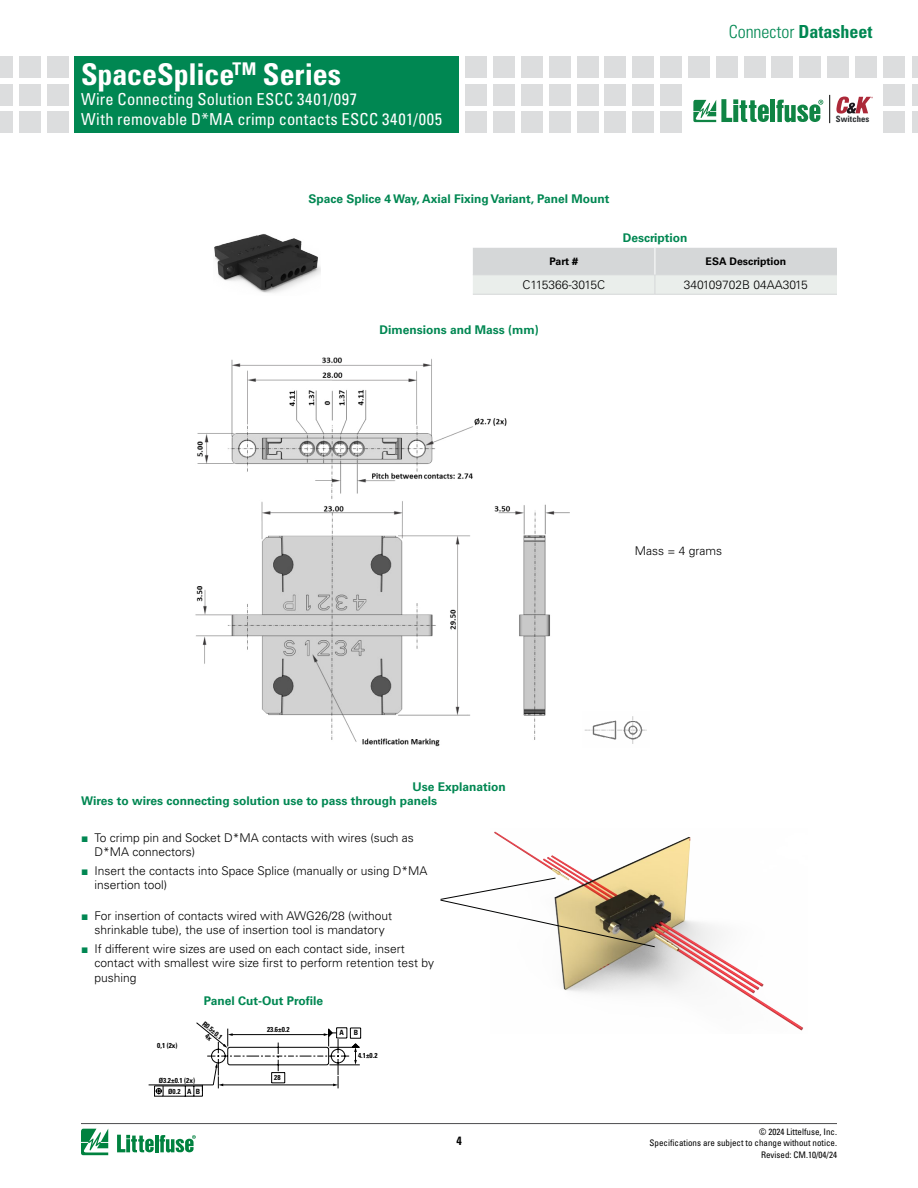
<style>
.page{position:relative;width:918px;height:1188px;background:#fff}
.page>*{position:absolute;margin:0;border:0;box-sizing:border-box;transform-origin:0 0}
.t1{font:700 condensed 30px "Univers LT Std";letter-spacing:-.005em;color:#fff}
.t2{font:300 condensed 18px "Univers LT Std";color:#008752}
.t3{font:condensed 16.5px/19.8px "Univers LT Std";letter-spacing:.015em;color:#fff}
.t4{font:700 12.3px "Arial";color:#000}
.t5{font:300 12px/14.4px "Univers LT Std";color:#000}
.t6{font:700 12px/14.4px "Univers LT Std";color:#008752}
.t7{font:700 condensed 12px "Univers LT Std";color:#000}
.t8{font:700 10.5px "Univers LT Std";color:#000}
.t9{font:condensed 9px/10.8px "Univers LT Std";color:#000;text-align:right}
.t10{font:700 condensed 8.7px "Univers LT Std";color:#292c2f}
.t11{font:italic 7.95px "Arial";color:#000}
.t12{font:700 condensed 7.2px "Univers LT Std";color:#000}
.s1{font-weight:700}
.s2{font-family:"Arial";font-weight:400;color:#008752}
</style>
<div class="page">
<hr style="left:81px;top:1123px;width:756px;height:1px;background:#4d4d4f">
<svg style="left:81px;top:1129px;width:27px;height:26px"></svg>
<hr style="left:155px;top:1135px;width:3px;height:17px;background:#00823f">
<svg style="left:160px;top:1135px;width:36px;height:18px"></svg>
<svg style="left:117px;top:1135px;width:37px;height:17px"></svg>
<div style="left:75px;top:56px;width:384px;height:77px;background:#008752"></div>
<div style="left:47px;top:56px;width:21px;height:21px;background:#dcddde"></div>
<div style="left:47px;top:84px;width:21px;height:21px;background:#dcddde"></div>
<div style="left:47px;top:112px;width:21px;height:21px;background:#dcddde"></div>
<div style="left:19px;top:56px;width:21px;height:21px;background:#dcddde"></div>
<div style="left:19px;top:84px;width:21px;height:21px;background:#dcddde"></div>
<div style="left:19px;top:112px;width:21px;height:21px;background:#dcddde"></div>
<div style="left:0;top:56px;width:13px;height:21px;background:#dcddde"></div>
<div style="left:0;top:84px;width:13px;height:21px;background:#dcddde"></div>
<div style="left:0;top:112px;width:13px;height:21px;background:#dcddde"></div>
<div style="left:883px;top:56px;width:22px;height:21px;background:#dcddde"></div>
<div style="left:883px;top:84px;width:22px;height:21px;background:#dcddde"></div>
<div style="left:883px;top:112px;width:22px;height:21px;background:#dcddde"></div>
<div style="left:466px;top:56px;width:21px;height:21px;background:#dcddde"></div>
<div style="left:466px;top:84px;width:21px;height:21px;background:#dcddde"></div>
<div style="left:466px;top:112px;width:21px;height:21px;background:#dcddde"></div>
<div style="left:493px;top:56px;width:22px;height:21px;background:#dcddde"></div>
<div style="left:493px;top:84px;width:22px;height:21px;background:#dcddde"></div>
<div style="left:493px;top:112px;width:22px;height:21px;background:#dcddde"></div>
<div style="left:521px;top:56px;width:22px;height:21px;background:#dcddde"></div>
<div style="left:521px;top:84px;width:22px;height:21px;background:#dcddde"></div>
<div style="left:521px;top:112px;width:22px;height:21px;background:#dcddde"></div>
<div style="left:549px;top:56px;width:21px;height:21px;background:#dcddde"></div>
<div style="left:549px;top:84px;width:21px;height:21px;background:#dcddde"></div>
<div style="left:549px;top:112px;width:21px;height:21px;background:#dcddde"></div>
<div style="left:577px;top:56px;width:21px;height:21px;background:#dcddde"></div>
<div style="left:577px;top:84px;width:21px;height:21px;background:#dcddde"></div>
<div style="left:577px;top:112px;width:21px;height:21px;background:#dcddde"></div>
<div style="left:605px;top:56px;width:21px;height:21px;background:#dcddde"></div>
<div style="left:605px;top:84px;width:21px;height:21px;background:#dcddde"></div>
<div style="left:605px;top:112px;width:21px;height:21px;background:#dcddde"></div>
<div style="left:633px;top:56px;width:21px;height:21px;background:#dcddde"></div>
<div style="left:633px;top:84px;width:21px;height:21px;background:#dcddde"></div>
<div style="left:633px;top:112px;width:21px;height:21px;background:#dcddde"></div>
<div style="left:660px;top:56px;width:22px;height:21px;background:#dcddde"></div>
<div style="left:660px;top:84px;width:22px;height:21px;background:#dcddde"></div>
<div style="left:660px;top:112px;width:22px;height:21px;background:#dcddde"></div>
<div style="left:688px;top:56px;width:22px;height:21px;background:#dcddde"></div>
<div style="left:716px;top:56px;width:21px;height:21px;background:#dcddde"></div>
<div style="left:744px;top:56px;width:21px;height:21px;background:#dcddde"></div>
<div style="left:800px;top:56px;width:21px;height:21px;background:#dcddde"></div>
<div style="left:772px;top:56px;width:21px;height:21px;background:#dcddde"></div>
<div style="left:827px;top:56px;width:22px;height:21px;background:#dcddde"></div>
<div style="left:855px;top:56px;width:22px;height:21px;background:#dcddde"></div>
<div style="left:912px;top:56px;width:6px;height:21px;background:#dcddde"></div>
<div style="left:912px;top:84px;width:6px;height:21px;background:#dcddde"></div>
<div style="left:912px;top:112px;width:6px;height:21px;background:#dcddde"></div>
<svg style="left:829px;top:95px;width:1px;height:28px"></svg>
<svg style="left:836px;top:97px;width:37px;height:17px"></svg>
<div style="left:770px;top:100px;width:5px;height:22px;background:#0f8444"></div>
<svg style="left:776px;top:100px;width:47px;height:22px"></svg>
<svg style="left:693px;top:99px;width:76px;height:23px"></svg>
<hr style="left:149px;top:1085px;width:64px;height:1px;background:#000">
<svg style="left:473px;top:248px;width:364px;height:46px"></svg>
<hr style="left:473px;top:294px;width:182px;height:1px;background:#d5d7d8">
<hr style="left:655px;top:294px;width:182px;height:1px;background:#d5d7d8">
<img style="left:195px;top:357px;width:374px;height:390px">
<img style="left:548px;top:381px;width:21px;height:29px">
<img style="left:214px;top:234px;width:107px;height:59px">
<img style="left:584px;top:716px;width:63px;height:28px">
<img style="left:494px;top:831px;width:309px;height:200px">
<svg style="left:440px;top:878px;width:215px;height:69px"></svg>
<svg style="left:154px;top:1023px;width:207px;height:73px"></svg>
<h1 class="t1" style="left:81px;top:56px;width:262px">SpaceSplice<sup>TM</sup> Series</h1>
<h3 class="t3" style="left:81px;top:89px;width:363px">Wire Connecting Solution ESCC 3401/097<br>With removable D*MA crimp contacts ESCC 3401/005</h3>
<p class="t6" style="left:309px;top:192px;width:302px">Space Splice 4 Way, Axial Fixing Variant, Panel Mount</p>
<p class="t6" style="left:623px;top:230px;width:66px">Description</p>
<h2 class="t2" style="left:729px;top:21px;width:145px">Connector <span class="s1">Datasheet</span></h2>
<p class="t10" style="left:836px;top:114px;width:35px">Switches</p>
<p class="t8" style="left:550px;top:255px;width:30px">Part #</p>
<p class="t8" style="left:706px;top:255px;width:82px">ESA Description</p>
<p class="t5" style="left:523px;top:277px;width:84px">C115366-3015C</p>
<p class="t5" style="left:684px;top:277px;width:126px">340109702B 04AA3015</p>
<p class="t6" style="left:379px;top:323px;width:161px">Dimensions and Mass (mm)</p>
<p class="t6" style="left:81px;top:779px;width:426px;text-indent:331px">Use Explanation<br>Wires to wires connecting solution use to pass through panels</p>
<p class="t5" style="left:94px;top:830px;width:321px;text-indent:-14px"><span class="s2">■</span> To crimp pin and Socket D*MA contacts with wires (such as<br>D*MA connectors)</p>
<p class="t5" style="left:94px;top:863px;width:334px;text-indent:-14px"><span class="s2">■</span> Insert the contacts into Space Splice (manually or using D*MA insertion tool)</p>
<p class="t5" style="left:81px;top:908px;width:313px;text-align:center"><span class="s2">■</span> For insertion of contacts wired with AWG26/28 (without shrinkable tube), the use of insertion tool is mandatory</p>
<p class="t5" style="left:95px;top:941px;width:341px;text-indent:-14px"><span class="s2">■</span> If different wire sizes are used on each contact side, insert contact with smallest wire size first to perform retention test by pushing</p>
<p class="t6" style="left:204px;top:994px;width:121px">Panel Cut-Out Profile</p>
<p class="t12" style="left:206px;top:1019px;width:25px;rotate:39deg">R0.5±0.1</p>
<p class="t12" style="left:267px;top:1025px;width:24px">23.6±0.2</p>
<p class="t12" style="left:157px;top:1041px;width:22px">0,1 (2x)</p>
<p class="t12" style="left:168px;top:1087px;width:33px">Ø0.2 A B</p>
<p class="t12" style="left:159px;top:1076px;width:38px">Ø3.2±0.1 (2x)</p>
<p class="t12" style="left:274px;top:1073px;width:8px">28</p>
<p class="t12" style="left:339px;top:1028px;width:6px">A</p>
<p class="t12" style="left:354px;top:1028px;width:6px">B</p>
<p class="t12" style="left:358px;top:1051px;width:21px">4.1±0.2</p>
<p class="t7" style="left:456px;top:1133px;width:7px">4</p>
<p class="t5" style="left:635px;top:544px;width:89px">Mass = 4 grams</p>
<p class="t9" style="left:650px;top:1126px;width:189px">© 2024 Littelfuse, Inc.<br>Specifications are subject to change without notice.</p>
<p class="t9" style="left:761px;top:1149px;width:77px">Revised: CM.10/04/24</p>
<p class="t11" style="left:711px;top:1136px;width:94px">Dimensions shown in: mm</p>
<p class="t4" style="left:712px;top:1140px;width:112px">www.littelfuse.com</p>
</div>
